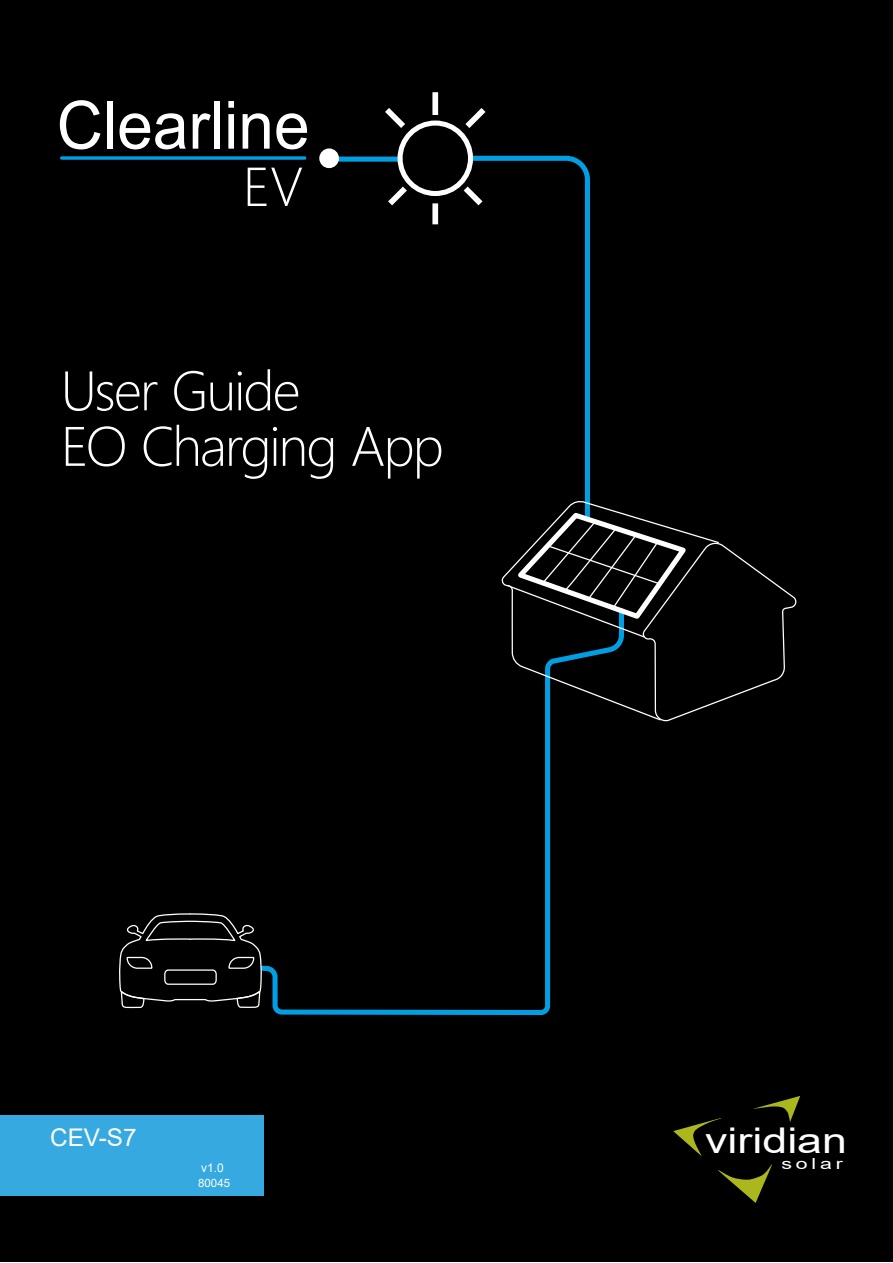
<style>
.page{position:relative;width:893px;height:1263px;background:#fff}
.page>*{position:absolute;margin:0;border:0;box-sizing:border-box;transform-origin:0 0}
.t1{font:66.6px "Arial";color:#fff;scale:.96 1}
.t2{font:300 55.5px/55.5px "Segoe UI";letter-spacing:-.035em;color:#fff}
.t3{font:300 54.75px "Segoe UI";color:#fff}
.t4{font:35.4px "Arial";color:#fff;scale:1.26 1}
.t5{font:24.3px "Arial";color:#fff}
.t6{font:15.3px "Arial";letter-spacing:.18em;color:#fff;scale:1.39 1}
.t7{font:12px "Arial";color:#fff}
.t8{font:11.4px "Arial";color:#fff}
</style>
<div class="page">
<div style="left:0;top:0;width:893px;height:1261px;background:#000"></div>
<svg style="left:262px;top:722px;width:289px;height:293px"></svg>
<div style="left:329px;top:157px;width:71px;height:5px;background:#009fe3"></div>
<div style="left:432px;top:203px;width:6px;height:21px;background:#fff"></div>
<div style="left:432px;top:92px;width:6px;height:23px;background:#fff"></div>
<svg style="left:458px;top:180px;width:7px;height:12px"></svg>
<svg style="left:385px;top:108px;width:26px;height:26px"></svg>
<svg style="left:388px;top:181px;width:25px;height:25px"></svg>
<svg style="left:459px;top:108px;width:27px;height:26px"></svg>
<svg style="left:119px;top:913px;width:143px;height:96px"></svg>
<svg style="left:465px;top:155px;width:125px;height:345px"></svg>
<div style="left:321px;top:150px;width:16px;height:16px;background:#fff;border-radius:50%"></div>
<div style="left:319px;top:148px;width:20px;height:20px;border:4px solid #fff;border-radius:50%"></div>
<svg style="left:506px;top:510px;width:291px;height:212px"></svg>
<div style="left:397px;top:121px;width:76px;height:75px;border:5px solid #fff;border-radius:50%"></div>
<svg style="left:62px;top:156px;width:243px;height:4px"></svg>
<svg style="left:673px;top:1118px;width:48px;height:38px"></svg>
<svg style="left:753px;top:1096px;width:47px;height:26px"></svg>
<svg style="left:718px;top:1164px;width:54px;height:39px"></svg>
<div style="left:0;top:1115px;width:263px;height:80px;background:#36a9e1"></div>
<p class="t1" style="left:57px;top:79px;width:265px">Clearline</p>
<p class="t3" style="left:243px;top:135px;width:62px">EV</p>
<p class="t2" style="left:61px;top:357px;width:384px">User Guide<br>EO Charging App</p>
<p class="t5" style="left:50px;top:1120px;width:88px">CEV-S7</p>
<p class="t7" style="left:201px;top:1160px;width:24px">v1.0</p>
<p class="t8" style="left:198px;top:1175px;width:33px">80045</p>
<p class="t4" style="left:705px;top:1116px;width:114px">viridian</p>
<p class="t6" style="left:781px;top:1153px;width:46px">solar</p>
</div>
